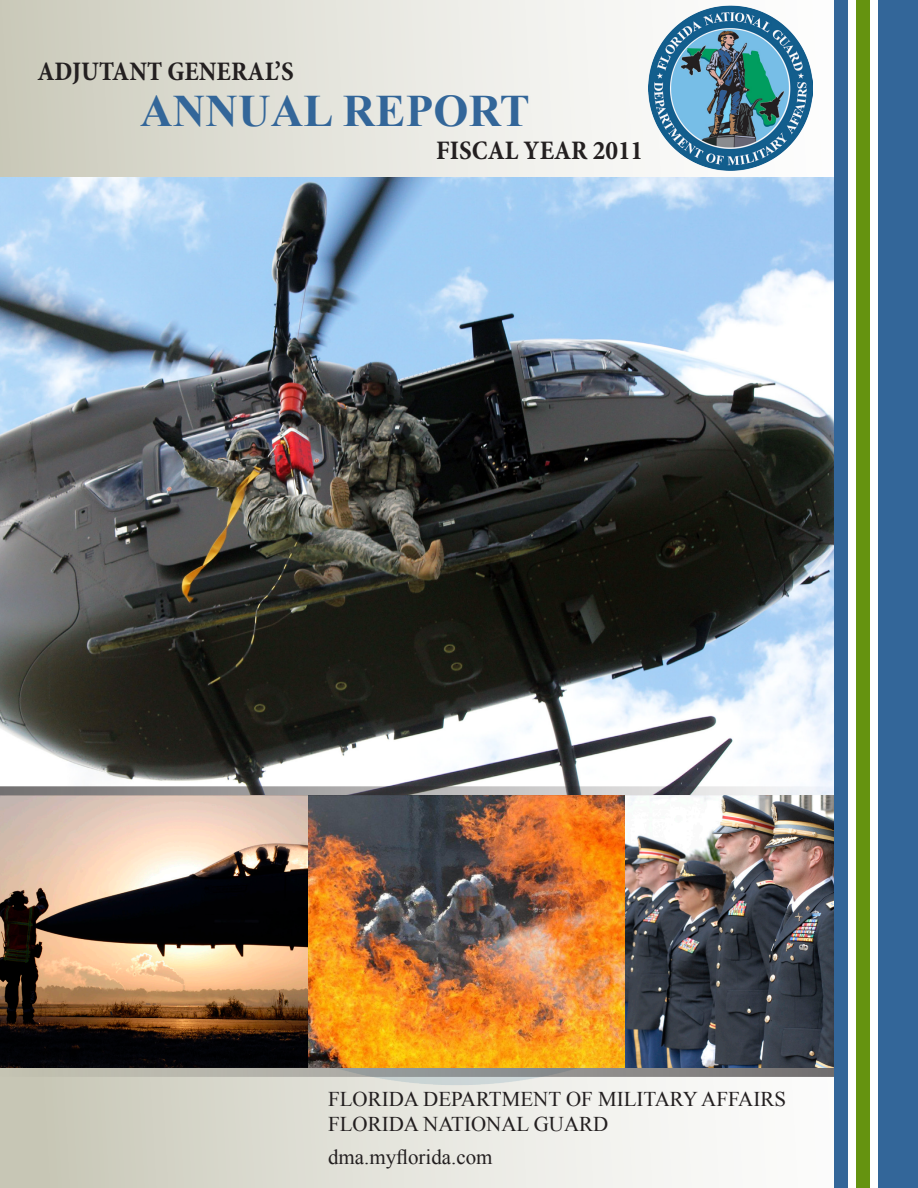
<style>
.page{position:relative;width:918px;height:1188px;background:#fff}
.page>*{position:absolute;margin:0;border:0;box-sizing:border-box;transform-origin:0 0}
.t1{font:700 45px "Times New Roman";letter-spacing:.005em;color:#369}
.t2{font:700 condensed 27px "Minion Pro";color:#231f20}
.t3{font:21px/25.2px "Times New Roman";color:#231f20}
</style>
<div class="page">
<div style="left:0;top:0;width:918px;height:1188px;background:linear-gradient(to right,#cccbbc,#fff)"></div>
<img style="left:0;top:177px;width:834px;height:609px">
<img style="left:0;top:795px;width:309px;height:272px">
<svg style="left:0;top:1067px;width:834px;height:10px;background:#98968d"></svg>
<img style="left:624px;top:795px;width:210px;height:272px">
<img style="left:309px;top:795px;width:315px;height:272px">
<img style="left:648px;top:3px;width:165px;height:168px">
<div style="left:834px;top:0;width:84px;height:1188px;background:#369"></div>
<div style="left:870px;top:0;width:7px;height:1188px;background:#fff"></div>
<div style="left:850px;top:0;width:20px;height:1188px;background:#659310"></div>
<div style="left:849px;top:0;width:7px;height:1188px;background:#fff"></div>
<svg style="left:0;top:786px;width:834px;height:9px;background:#a4a3a4"></svg>
<p class="t2" style="left:37px;top:53px;width:258px">ADJUTANT GENERAL’S</p>
<h1 class="t1" style="left:140px;top:80px;width:391px">ANNUAL REPORT</h1>
<p class="t2" style="left:436px;top:132px;width:209px">FISCAL YEAR 2011</p>
<p class="t3" style="left:328px;top:1086px;width:459px">FLORIDA DEPARTMENT OF MILITARY AFFAIRS<br>FLORIDA NATIONAL GUARD</p>
<p class="t3" style="left:328px;top:1144px;width:166px">dma.myflorida.com</p>
</div>
